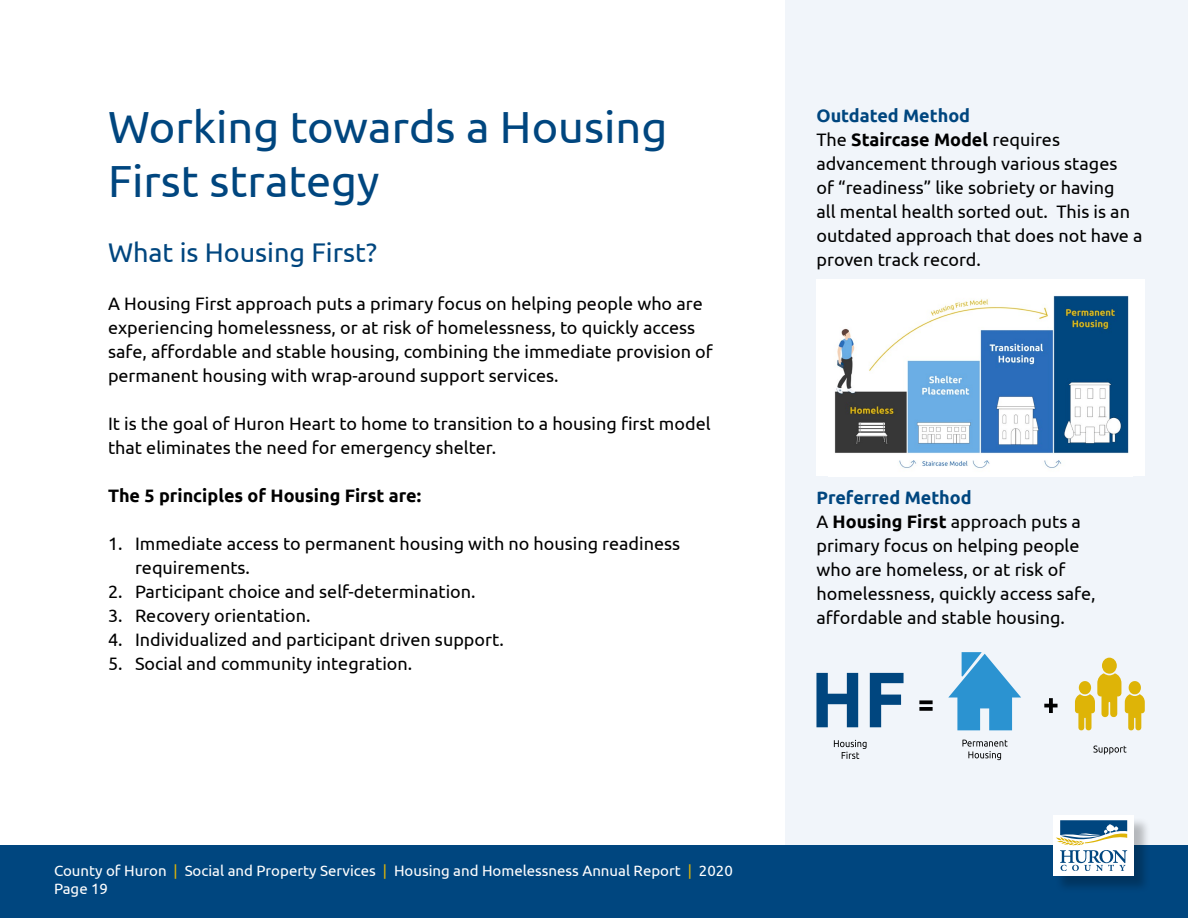
<style>
.page{position:relative;width:1188px;height:918px;background:#fff}
.page>*{position:absolute;margin:0;border:0;box-sizing:border-box;transform-origin:0 0}
.Heading_01{font:45px/54px "Ubuntu";color:#00467f}
.Heading_02{font:27px "Ubuntu";color:#00467f}
.Body{font:18px/24px "Ubuntu";color:#000}
.heading_1{font:18px/24px "Ubuntu";color:#000}
.heading_03{font:700 18px "Ubuntu";color:#000}
.t1{font:700 18px "Ubuntu";color:#00467f}
.t2{font:15px/18px "Ubuntu";color:#fff}
.s1{color:#deb407}
.s2{font-weight:700}
</style>
<div class="page">
<div style="left:786px;top:0;width:402px;height:918px;background:#f1f5fa"></div>
<div style="left:0;top:846px;width:1188px;height:72px;background:#00467f"></div>
<div style="left:1055px;top:817px;width:96px;height:76px;background:#000;opacity:.25"></div>
<div style="left:1053px;top:815px;width:81px;height:61px;background:#fff"></div>
<svg style="left:1056px;top:820px;width:71px;height:51px"></svg>
<div style="left:816px;top:280px;width:329px;height:196px;background:#fff"></div>
<img style="left:834px;top:295px;width:295px;height:174px">
<svg style="left:834px;top:740px;width:33px;height:19px"></svg>
<svg style="left:948px;top:652px;width:73px;height:78px"></svg>
<svg style="left:816px;top:673px;width:88px;height:54px"></svg>
<svg style="left:1075px;top:658px;width:70px;height:72px"></svg>
<svg style="left:919px;top:707px;width:14px;height:4px"></svg>
<svg style="left:919px;top:700px;width:14px;height:4px"></svg>
<svg style="left:1044px;top:698px;width:14px;height:15px"></svg>
<svg style="left:962px;top:740px;width:46px;height:20px"></svg>
<svg style="left:1093px;top:746px;width:34px;height:8px"></svg>
<p class="Heading_01" style="left:108px;top:99px;width:561px">Working towards a Housing<br>First strategy</p>
<p class="Heading_02" style="left:108px;top:236px;width:271px">What is Housing First?</p>
<p class="Body" style="left:108px;top:291px;width:606px">A Housing First approach puts a primary focus on helping people who are experiencing homelessness, or at risk of homelessness, to quickly access safe, affordable and stable housing, combining the immediate provision of permanent housing with wrap-around support services.</p>
<p class="Body" style="left:108px;top:411px;width:604px">It is the goal of Huron Heart to home to transition to a housing first model that eliminates the need for emergency shelter.</p>
<p class="heading_03" style="left:108px;top:484px;width:315px">The 5 principles of Housing First are:</p>
<p class="Body" style="left:135px;top:531px;width:547px;text-indent:-27px">1. Immediate access to permanent housing with no housing readiness requirements.</p>
<p class="Body" style="left:108px;top:579px;width:369px">2. Participant choice and self-determination.</p>
<p class="Body" style="left:108px;top:603px;width:204px">3. Recovery orientation.</p>
<p class="Body" style="left:108px;top:627px;width:397px">4. Individualized and participant driven support.</p>
<p class="Body" style="left:108px;top:651px;width:306px">5. Social and community integration.</p>
<p class="t2" style="left:54px;top:861px;width:680px">County of Huron <span class="s1">|</span> Social and Property Services <span class="s1">|</span> Housing and Homelessness Annual Report <span class="s1">|</span> 2020<br>Page 19</p>
<p class="t1" style="left:816px;top:105px;width:155px">Outdated Method</p>
<p class="heading_1" style="left:816px;top:127px;width:328px">The <span class="s2">Staircase Model</span> requires advancement through various stages<br>of “readiness” like sobriety or having<br>all mental health sorted out. This is an outdated approach that does not have a proven track record.</p>
<p class="t1" style="left:816px;top:487px;width:157px">Preferred Method</p>
<p class="Body" style="left:816px;top:509px;width:281px">A <span class="s2">Housing First</span> approach puts a primary focus on helping people who are homeless, or at risk of homelessness, quickly access safe, affordable and stable housing.</p>
</div>
